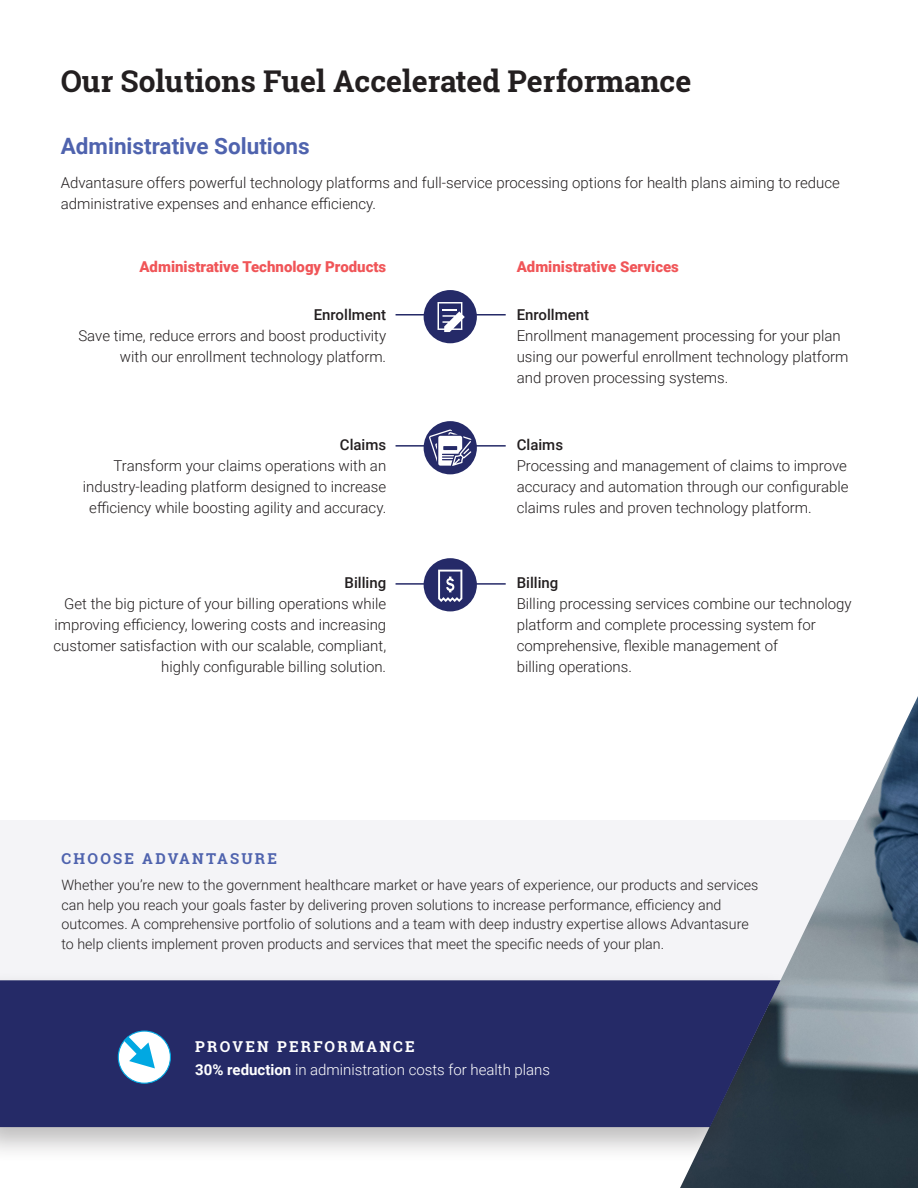
<style>
.page{position:relative;width:918px;height:1188px;background:#fff}
.page>*{position:absolute;margin:0;border:0;box-sizing:border-box;transform-origin:0 0}
.t1{font:700 30px "Roboto Slab";color:#231f20}
.t2{font:700 22.5px "Roboto";color:#4f63ae}
.t3{font:300 15px/21px "Roboto";color:#231f20;text-align:right}
.t4{font:900 15px "Roboto";color:#f05558}
.t5{font:300 15px "Roboto";color:#fff}
.t6{font:500 15px "Roboto";color:#231f20}
.t7{font:700 15px "Roboto Slab";letter-spacing:.15em;color:#4f63ae}
.t8{font:700 15px "Roboto Slab";letter-spacing:.15em;color:#fff}
.t9{font:300 14.25px/19.5px "Roboto";color:#231f20}
.s1{font-weight:700}
</style>
<div class="page">
<div style="left:0;top:820px;width:918px;height:160px;background:#f4f4f7"></div>
<img style="left:680px;top:696px;width:238px;height:492px">
<div style="left:0;top:971px;width:801px;height:192px;background:#231f20;opacity:.3"></div>
<div style="left:0;top:980px;width:781px;height:147px;background:#252a67"></div>
<hr style="left:396px;top:445px;width:110px;height:2px;background:#252a67">
<hr style="left:396px;top:583px;width:110px;height:2px;background:#252a67">
<div style="left:118px;top:1031px;width:52px;height:52px;background:#fff;border-radius:50%"></div>
<svg style="left:118px;top:1031px;width:37px;height:37px"></svg>
<div style="left:424px;top:421px;width:53px;height:53px;background:#252a68;border-radius:50%"></div>
<svg style="left:429px;top:430px;width:42px;height:36px"></svg>
<div style="left:424px;top:558px;width:53px;height:53px;background:#252a68;border-radius:50%"></div>
<svg style="left:438px;top:570px;width:24px;height:32px"></svg>
<hr style="left:396px;top:314px;width:110px;height:2px;background:#252a67">
<div style="left:424px;top:290px;width:53px;height:53px;background:#252a68;border-radius:50%"></div>
<svg style="left:438px;top:302px;width:27px;height:30px"></svg>
<p class="t1" style="left:61px;top:61px;width:632px">Our Solutions Fuel Accelerated Performance</p>
<p class="t2" style="left:61px;top:130px;width:251px">Administrative Solutions</p>
<p class="t3" style="left:61px;top:172px;width:781px;text-align:left">Advantasure offers powerful technology platforms and full-service processing options for health plans aiming to reduce administrative expenses and enhance efficiency.</p>
<p class="t4" style="left:139px;top:256px;width:248px">Administrative Technology Products</p>
<p class="t6" style="left:314px;top:304px;width:74px">Enrollment</p>
<p class="t3" style="left:78px;top:324px;width:309px">Save time, reduce errors and boost productivity with our enrollment technology platform.</p>
<p class="t6" style="left:340px;top:434px;width:48px">Claims</p>
<p class="t3" style="left:83px;top:454px;width:305px">Transform your claims operations with an industry-leading platform designed to increase efficiency while boosting agility and accuracy.</p>
<p class="t6" style="left:345px;top:572px;width:43px">Billing</p>
<p class="t3" style="left:53px;top:593px;width:334px">Get the big picture of your billing operations while improving efficiency, lowering costs and increasing customer satisfaction with our scalable, compliant, highly configurable billing solution.</p>
<p class="t4" style="left:517px;top:256px;width:164px">Administrative Services</p>
<p class="t6" style="left:517px;top:304px;width:74px">Enrollment</p>
<p class="t3" style="left:517px;top:324px;width:333px;text-align:left">Enrollment management processing for your plan using our powerful enrollment technology platform and proven processing systems.</p>
<p class="t6" style="left:517px;top:434px;width:48px">Claims</p>
<p class="t3" style="left:517px;top:454px;width:333px;text-align:justify">Processing and management of claims to improve accuracy and automation through our configurable claims rules and proven technology platform.</p>
<p class="t6" style="left:517px;top:572px;width:43px">Billing</p>
<p class="t3" style="left:517px;top:593px;width:336px;text-align:left">Billing processing services combine our technology platform and complete processing system for comprehensive, flexible management of<br>billing operations.</p>
<p class="t7" style="left:62px;top:848px;width:217px">CHOOSE ADVANTASURE</p>
<p class="t9" style="left:62px;top:875px;width:698px">Whether you’re new to the government healthcare market or have years of experience, our products and services can help you reach your goals faster by delivering proven solutions to increase performance, efficiency and outcomes. A comprehensive portfolio of solutions and a team with deep industry expertise allows Advantasure to help clients implement proven products and services that meet the specific needs of your plan.</p>
<p class="t8" style="left:195px;top:1036px;width:221px">PROVEN PERFORMANCE</p>
<p class="t5" style="left:195px;top:1059px;width:356px"><span class="s1">30% reduction</span> in administration costs for health plans</p>
</div>
